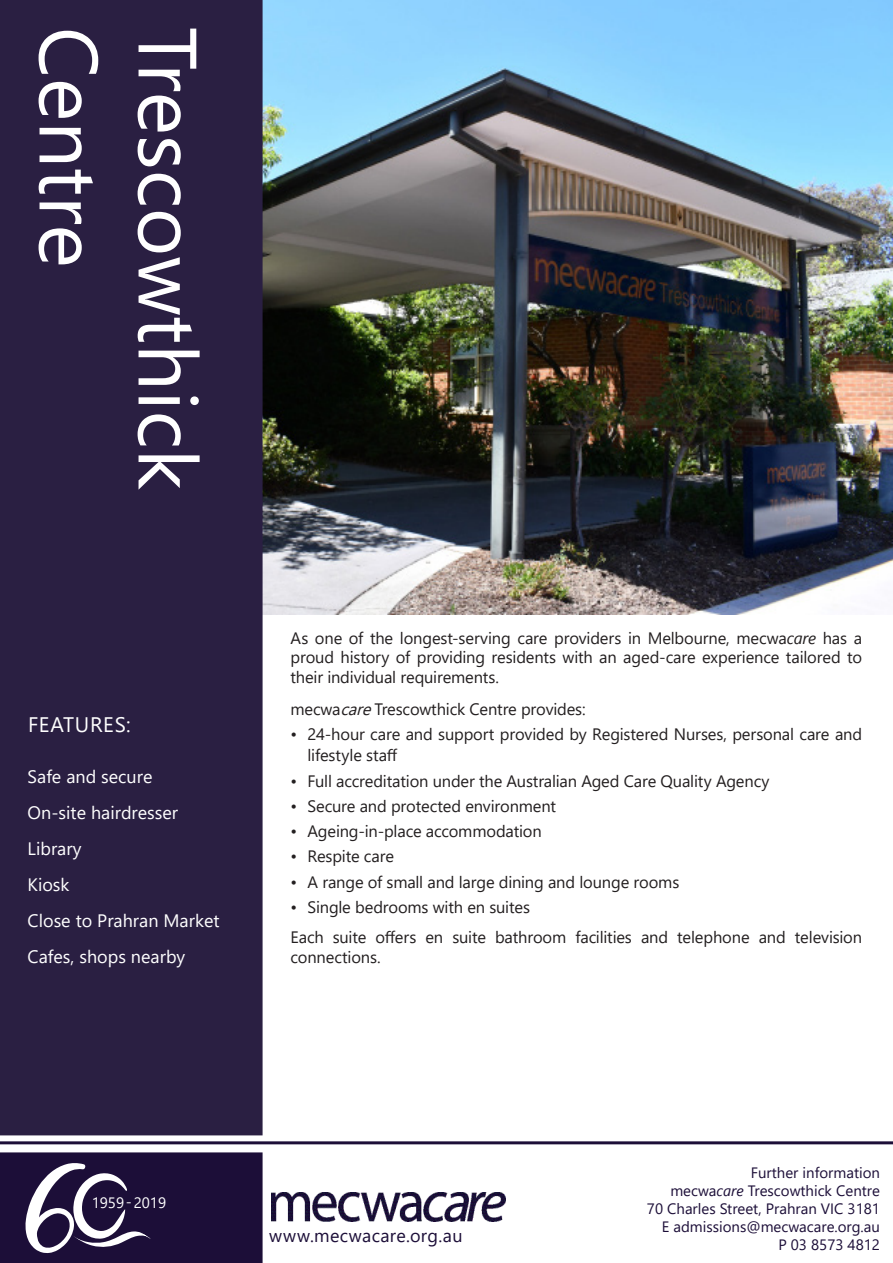
<style>
.page{position:relative;width:893px;height:1263px;background:#fff}
.page>*{position:absolute;margin:0;border:0;box-sizing:border-box;transform-origin:0 0}
.t1{font:82.5px "Segoe UI";color:#fff}
.t2{font:21px "Segoe UI";letter-spacing:.035em;color:#fff}
.t3{font:18px "Segoe UI";color:#fff}
.t4{font:18px "Segoe UI";letter-spacing:.02em;color:#1c0e38}
.Copy{font:16.5px/19.5px "Segoe UI";letter-spacing:-.01em;color:#231f20}
.t5{font:15px/18px "Segoe UI";color:#1c0e38;text-align:right}
.t6{font:15px "Segoe UI";color:#fff}
.s1{font-style:italic}
</style>
<div class="page">
<img style="left:263px;top:0;width:630px;height:615px">
<hr style="left:0;top:1141px;width:893px;height:3px;background:#1c0e38">
<div style="left:0;top:0;width:263px;height:1135px;background:#2a1f42"></div>
<svg style="left:0;top:1152px;width:263px;height:111px;background:#34274d"></svg>
<img style="left:271px;top:1193px;width:234px;height:28px">
<p class="t1" style="left:147px;top:27px;width:242px;rotate:90deg">Centre</p>
<p class="t1" style="left:246px;top:27px;width:464px;rotate:90deg">Trescowthick</p>
<p class="t2" style="left:28px;top:704px;width:104px">FEATURES:</p>
<p class="t3" style="left:28px;top:759px;width:126px">Safe and secure</p>
<p class="t3" style="left:28px;top:795px;width:152px">On-site hairdresser</p>
<p class="t3" style="left:28px;top:831px;width:55px">Library</p>
<p class="t3" style="left:28px;top:867px;width:43px">Kiosk</p>
<p class="t3" style="left:28px;top:903px;width:193px">Close to Prahran Market</p>
<p class="t3" style="left:28px;top:939px;width:159px">Cafes, shops nearby</p>
<p class="Copy" style="left:291px;top:626px;width:573px;text-align:justify">As one of the longest-serving care providers in Melbourne, mecwa<span class="s1">care</span> has a proud history of providing residents with an aged-care experience tailored to their individual requirements.</p>
<p class="Copy" style="left:291px;top:698px;width:297px">mecwa<span class="s1">care</span>Trescowthick Centre provides:</p>
<p class="Copy" style="left:308px;top:722px;width:556px;line-height:21px;text-indent:-17px">• 24-hour care and support provided by Registered Nurses, personal care and lifestyle staff</p>
<p class="Copy" style="left:291px;top:769px;width:480px">• Full accreditation under the Australian Aged Care Quality Agency</p>
<p class="Copy" style="left:291px;top:795px;width:267px">• Secure and protected environment</p>
<p class="Copy" style="left:291px;top:820px;width:253px">• Ageing-in-place accommodation</p>
<p class="Copy" style="left:291px;top:845px;width:105px">• Respite care</p>
<p class="Copy" style="left:291px;top:870px;width:390px">• A range of small and large dining and lounge rooms</p>
<p class="Copy" style="left:291px;top:896px;width:241px">• Single bedrooms with en suites</p>
<p class="Copy" style="left:291px;top:926px;width:573px">Each suite offers en suite bathroom facilities and telephone and television connections.</p>
<p class="t6" style="left:92px;top:1188px;width:76px">1959-2019</p>
<p class="t4" style="left:269px;top:1219px;width:195px">www.mecwacare.org.au</p>
<p class="t5" style="left:751px;top:1162px;width:131px">Further information</p>
<p class="t5" style="left:647px;top:1180px;width:235px">mecwa<span class="s1">care</span> Trescowthick Centre<br>70 Charles Street, Prahran VIC 3181</p>
<p class="t5" style="left:662px;top:1216px;width:220px">E admissions@mecwacare.org.au</p>
<p class="t5" style="left:778px;top:1234px;width:103px">P 03 8573 4812</p>
</div>
